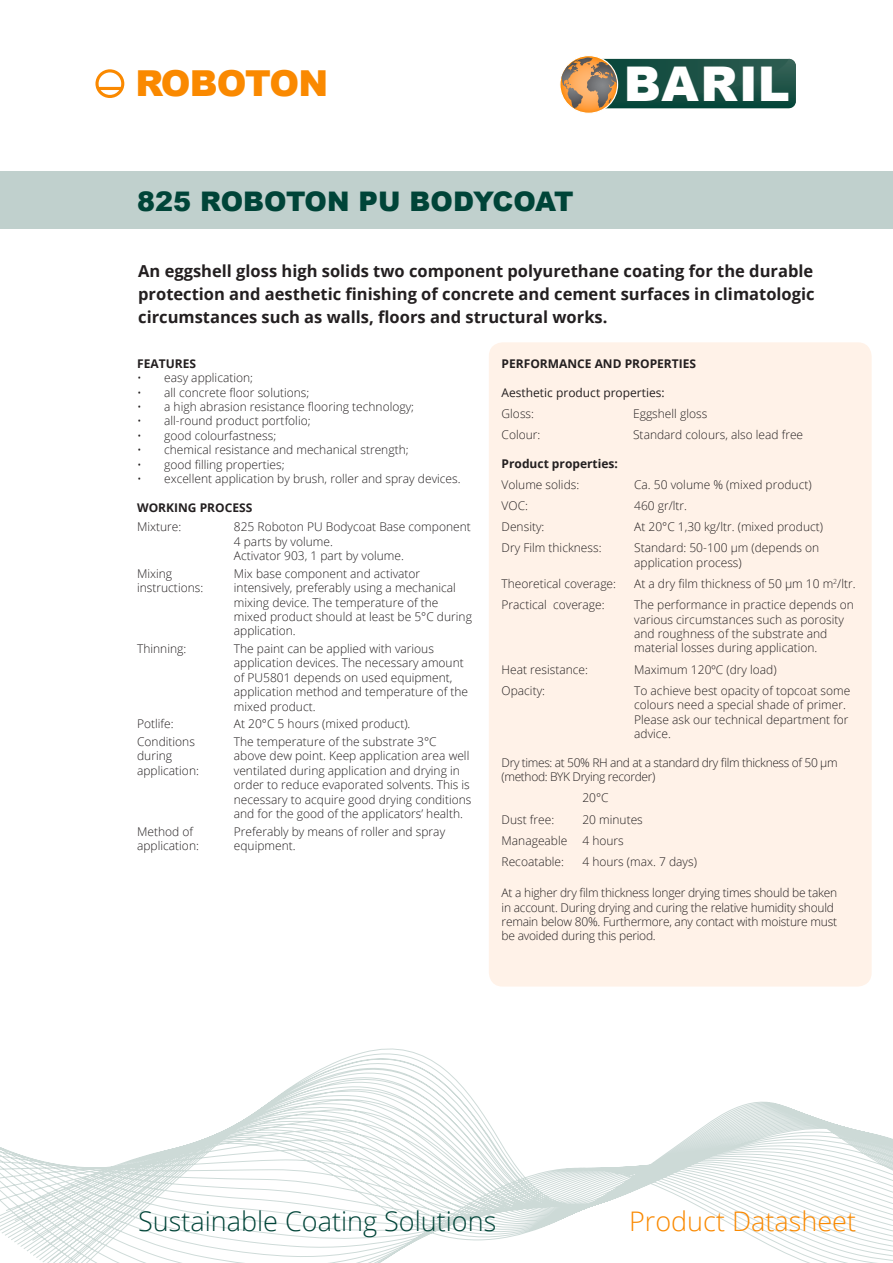
<style>
.page{position:relative;width:893px;height:1263px;background:#fff}
.page>*{position:absolute;margin:0;border:0;box-sizing:border-box;transform-origin:0 0}
.t1{font:900 47.85px "Arial";letter-spacing:.015em;color:#fff}
.t2{font:900 35.85px "Arial";letter-spacing:-.03em;color:#fa8900}
.t3{font:300 27px "Open Sans";color:#004438}
.t4{font:900 27px "Arial";color:#004438}
.t5{font:300 27px "Open Sans";color:#fa8900}
.t6{font:700 16.5px/23.1px "Open Sans";color:#231f20;text-align:justify}
.t7{font:300 12px/14.4px "Open Sans";color:#231f20}
.t8{font:300 12px/14.4px "Open Sans";letter-spacing:-.02em;color:#231f20}
.t9{font:300 12px/14.4px "Open Sans";letter-spacing:-.03em;color:#231f20}
.t10{font:700 12px "Open Sans";color:#231f20}
.t11{font:12px "Open Sans";color:#231f20}
</style>
<div class="page">
<div style="left:0;top:171px;width:893px;height:58px;background:#c0d0cd"></div>
<svg style="left:0;top:1048px;width:893px;height:215px"></svg>
<svg style="left:560px;top:56px;width:58px;height:57px"></svg>
<div style="left:559px;top:55px;width:59px;height:59px;border:1px solid #fff;border-radius:50%"></div>
<svg style="left:561px;top:57px;width:235px;height:51px;background:#446452"></svg>
<svg style="left:95px;top:69px;width:29px;height:29px"></svg>
<div style="left:489px;top:342px;width:383px;height:644px;background:#fff2e8;border-radius:14px"></div>
<p class="t2" style="left:135px;top:57px;width:194px">ROBOTON</p>
<p class="t1" style="left:624px;top:49px;width:167px">BARIL</p>
<p class="t4" style="left:137px;top:182px;width:438px">825 ROBOTON PU BODYCOAT</p>
<p class="t6" style="left:138px;top:259px;width:678px">An eggshell gloss high solids two component polyurethane coating for the durable protection and aesthetic finishing of concrete and cement surfaces in climatologic circumstances such as walls, floors and structural works.</p>
<p class="t10" style="left:137px;top:355px;width:60px">FEATURES</p>
<p class="t7" style="left:137px;top:370px;width:117px">• easy application;</p>
<p class="t7" style="left:137px;top:385px;width:174px">• all concrete floor solutions;</p>
<p class="t7" style="left:137px;top:399px;width:278px">• a high abrasion resistance flooring technology;</p>
<p class="t7" style="left:137px;top:413px;width:175px">• all-round product portfolio;</p>
<p class="t7" style="left:137px;top:428px;width:141px">• good colourfastness;</p>
<p class="t7" style="left:137px;top:442px;width:273px">• chemical resistance and mechanical strength;</p>
<p class="t7" style="left:137px;top:457px;width:149px">• good filling properties;</p>
<p class="t7" style="left:137px;top:471px;width:325px">• excellent application by brush, roller and spray devices.</p>
<p class="t10" style="left:137px;top:499px;width:117px">WORKING PROCESS</p>
<p class="t7" style="left:137px;top:519px;width:46px">Mixture:</p>
<p class="t7" style="left:234px;top:519px;width:238px">825 Roboton PU Bodycoat Base component<br>4 parts by volume.<br>Activator 903, 1 part by volume.</p>
<p class="t7" style="left:137px;top:566px;width:68px">Mixing instructions:</p>
<p class="t7" style="left:234px;top:566px;width:240px">Mix base component and activator intensively, preferably using a mechanical mixing device. The temperature of the mixed product should at least be 5°C during application.</p>
<p class="t7" style="left:137px;top:641px;width:51px">Thinning:</p>
<p class="t7" style="left:234px;top:641px;width:236px">The paint can be applied with various application devices. The necessary amount of PU5801 depends on used equipment, application method and temperature of the mixed product.</p>
<p class="t7" style="left:137px;top:716px;width:38px">Potlife:</p>
<p class="t7" style="left:234px;top:716px;width:178px">At 20°C 5 hours (mixed product).</p>
<p class="t7" style="left:137px;top:734px;width:59px">Conditions</p>
<p class="t7" style="left:137px;top:748px;width:63px">during application:</p>
<p class="t10" style="left:502px;top:355px;width:196px">PERFORMANCE AND PROPERTIES</p>
<p class="t11" style="left:502px;top:384px;width:165px">Aesthetic product properties:</p>
<p class="t7" style="left:502px;top:406px;width:34px">Gloss:</p>
<p class="t7" style="left:633px;top:406px;width:76px">Eggshell gloss</p>
<p class="t7" style="left:502px;top:427px;width:40px">Colour:</p>
<p class="t7" style="left:633px;top:427px;width:172px">Standard colours, also lead free</p>
<p class="t10" style="left:502px;top:455px;width:118px">Product properties:</p>
<p class="t7" style="left:502px;top:477px;width:79px">Volume solids:</p>
<p class="t7" style="left:634px;top:477px;width:179px">Ca. 50 volume % (mixed product)</p>
<p class="t7" style="left:502px;top:498px;width:28px">VOC:</p>
<p class="t7" style="left:634px;top:498px;width:54px">460 gr/ltr.</p>
<p class="t7" style="left:502px;top:519px;width:44px">Density:</p>
<p class="t7" style="left:634px;top:519px;width:191px">At 20°C 1,30 kg/ltr. (mixed product)</p>
<p class="t7" style="left:502px;top:541px;width:101px">Dry Film thickness:</p>
<p class="t7" style="left:634px;top:541px;width:187px">Standard: 50-100 μm (depends on application process)</p>
<p class="t7" style="left:502px;top:576px;width:116px">Theoretical coverage:</p>
<p class="t7" style="left:634px;top:576px;width:223px">At a dry film thickness of 50 μm 10 m<sup>2</sup>/ltr.</p>
<p class="t7" style="left:502px;top:597px;width:105px">Practical coverage:</p>
<p class="t7" style="left:634px;top:597px;width:221px">The performance in practice depends on various circumstances such as porosity and roughness of the substrate and material losses during application.</p>
<p class="t7" style="left:502px;top:662px;width:88px">Heat resistance:</p>
<p class="t7" style="left:634px;top:662px;width:144px">Maximum 120ºC (dry load)</p>
<p class="t7" style="left:502px;top:683px;width:45px">Opacity:</p>
<p class="t7" style="left:634px;top:683px;width:218px">To achieve best opacity of topcoat some colours need a special shade of primer.<br>Please ask our technical department for advice.</p>
<p class="t9" style="left:502px;top:755px;width:338px">Dry times: at 50% RH and at a standard dry film thickness of 50 μm (method: BYK Drying recorder)</p>
<p class="t7" style="left:582px;top:790px;width:28px">20°C</p>
<p class="t7" style="left:502px;top:812px;width:54px">Dust free:</p>
<p class="t7" style="left:582px;top:812px;width:62px">20 minutes</p>
<p class="t7" style="left:502px;top:833px;width:67px">Manageable</p>
<p class="t7" style="left:582px;top:833px;width:43px">4 hours</p>
<p class="t7" style="left:502px;top:854px;width:64px">Recoatable:</p>
<p class="t7" style="left:582px;top:854px;width:116px">4 hours (max. 7 days)</p>
<p class="t8" style="left:502px;top:885px;width:337px">At a higher dry film thickness longer drying times should be taken in account. During drying and curing the relative humidity should remain below 80%. Furthermore, any contact with moisture must be avoided during this period.</p>
<p class="t7" style="left:234px;top:734px;width:239px">The temperature of the substrate 3°C above dew point. Keep application area well ventilated during application and drying in order to reduce evaporated solvents. This is necessary to acquire good drying conditions and for the good of the applicators’ health.</p>
<p class="t7" style="left:137px;top:824px;width:63px">Method of application:</p>
<p class="t7" style="left:234px;top:824px;width:213px">Preferably by means of roller and spray equipment.</p>
<p class="t3" style="left:138px;top:1203px;width:360px">Sustainable Coating Solutions</p>
<p class="t5" style="left:629px;top:1203px;width:228px">Product Datasheet</p>
</div>
